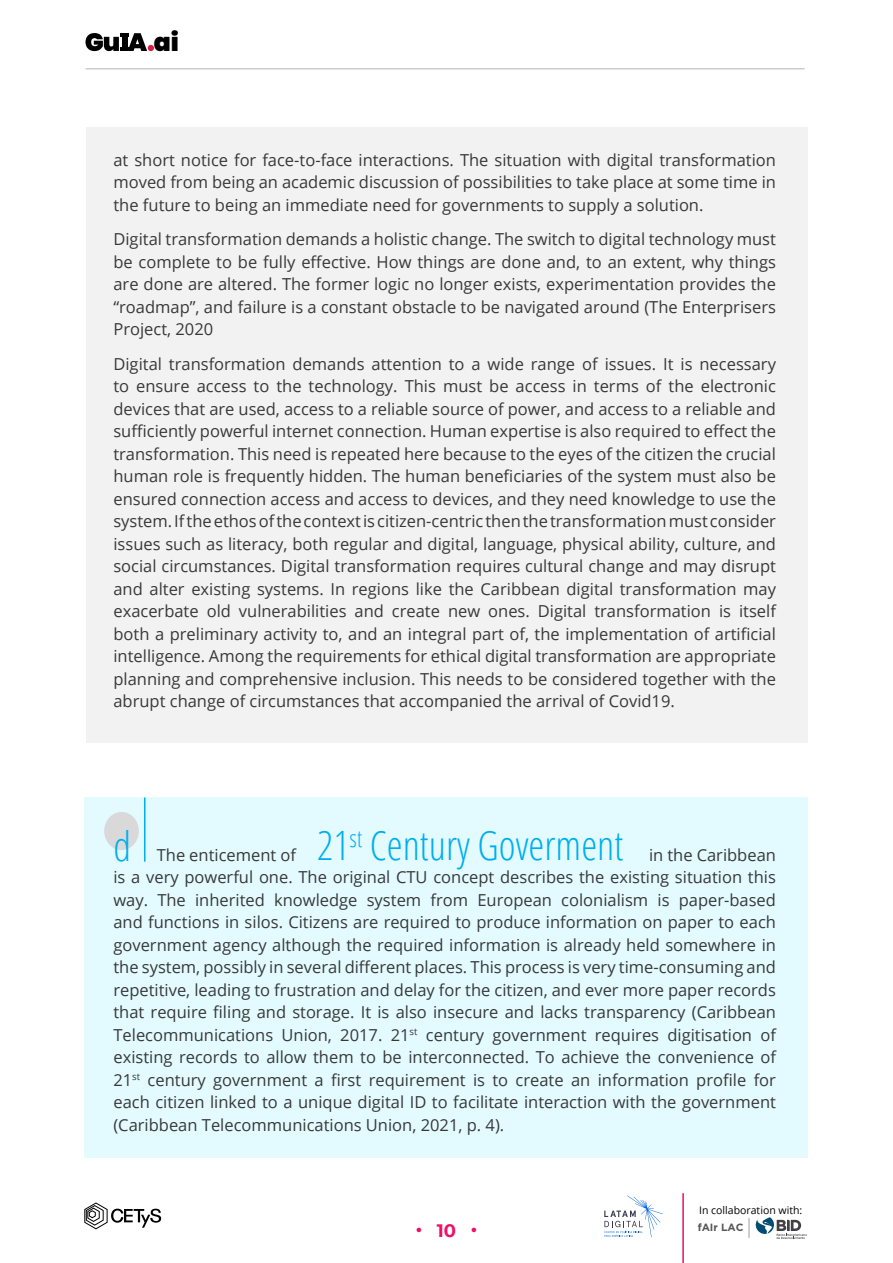
<style>
.page{position:relative;width:893px;height:1263px;background:#fff}
.page>*{position:absolute;margin:0;border:0;box-sizing:border-box;transform-origin:0 0}
.t1{font:300 condensed 40.5px "Open Sans";color:#00aeef}
.t2{font:900 25.05px "Poppins";color:#000}
.t3{font:700 18px "Montserrat Alternates";color:#ed0f68}
.t4{font:16.5px/22.5px "Open Sans";color:#383839;text-align:justify}
.t5{font:10.5px "Open Sans";color:#000}
.t6{font:700 10.5px "Gotham";color:#575757}
</style>
<div class="page">
<svg style="left:86px;top:33px;width:68px;height:18px"></svg>
<hr style="left:86px;top:68px;width:719px;height:2px;background:#cdcecf">
<svg style="left:84px;top:1202px;width:77px;height:27px"></svg>
<svg style="left:604px;top:1195px;width:59px;height:42px"></svg>
<svg style="left:748px;top:1217px;width:59px;height:22px"></svg>
<hr style="left:682px;top:1193px;width:2px;height:70px;background:#ed0f68">
<div style="left:84px;top:797px;width:723px;height:361px;background:#e3fbff"></div>
<div style="left:104px;top:812px;width:35px;height:38px;background:#d9d9d9;border-radius:50%"></div>
<hr style="left:144px;top:797px;width:2px;height:65px;background:#00aeef">
<div style="left:86px;top:128px;width:721px;height:615px;background:#f2f2f2"></div>
<h2 class="t2" style="left:154px;top:28px;width:27px">ai</h2>
<p class="t4" style="left:113px;top:148px;width:664px">at short notice for face-to-face interactions. The situation with digital transformation moved from being an academic discussion of possibilities to take place at some time in the future to being an immediate need for governments to supply a solution.</p>
<p class="t4" style="left:113px;top:227px;width:664px">Digital transformation demands a holistic change. The switch to digital technology must be complete to be fully effective. How things are done and, to an extent, why things are done are altered. The former logic no longer exists, experimentation provides the “roadmap”, and failure is a constant obstacle to be navigated around (The Enterprisers Project, 2020</p>
<p class="t4" style="left:113px;top:352px;width:664px">Digital transformation demands attention to a wide range of issues. It is necessary to ensure access to the technology. This must be access in terms of the electronic devices that are used, access to a reliable source of power, and access to a reliable and sufficiently powerful internet connection. Human expertise is also required to effect the transformation. This need is repeated here because to the eyes of the citizen the crucial human role is frequently hidden. The human beneficiaries of the system must also be ensured connection access and access to devices, and they need knowledge to use the system. If the ethos of the context is citizen-centric then the transformation must consider issues such as literacy, both regular and digital, language, physical ability, culture, and social circumstances. Digital transformation requires cultural change and may disrupt and alter existing systems. In regions like the Caribbean digital transformation may exacerbate old vulnerabilities and create new ones. Digital transformation is itself both a preliminary activity to, and an integral part of, the implementation of artificial intelligence. Among the requirements for ethical digital transformation are appropriate planning and comprehensive inclusion. This needs to be considered together with the abrupt change of circumstances that accompanied the arrival of Covid19.</p>
<h1 class="t1" style="left:113px;top:818px;width:19px">d</h1>
<h1 class="t1" style="left:317px;top:818px;width:308px">21<sup>st</sup> Century Goverment</h1>
<p class="t4" style="left:157px;top:843px;width:141px">The enticement of</p>
<p class="t4" style="left:113px;top:843px;width:664px;text-indent:536px">in the Caribbean is a very powerful one. The original CTU concept describes the existing situation this way. The inherited knowledge system from European colonialism is paper-based and functions in silos. Citizens are required to produce information on paper to each government agency although the required information is already held somewhere in the system, possibly in several different places. This process is very time-consuming and repetitive, leading to frustration and delay for the citizen, and ever more paper records that require filing and storage. It is also insecure and lacks transparency (Caribbean Telecommunications Union, 2017. 21<sup>st</sup> century government requires digitisation of existing records to allow them to be interconnected. To achieve the convenience of 21<sup>st</sup> century government a first requirement is to create an information profile for each citizen linked to a unique digital ID to facilitate interaction with the government (Caribbean Telecommunications Union, 2021, p. 4).</p>
<p class="t5" style="left:699px;top:1203px;width:105px">In collaboration with:</p>
<p class="t3" style="left:416px;top:1216px;width:63px">•10•</p>
<p class="t6" style="left:698px;top:1220px;width:47px">fAIr LAC</p>
</div>
